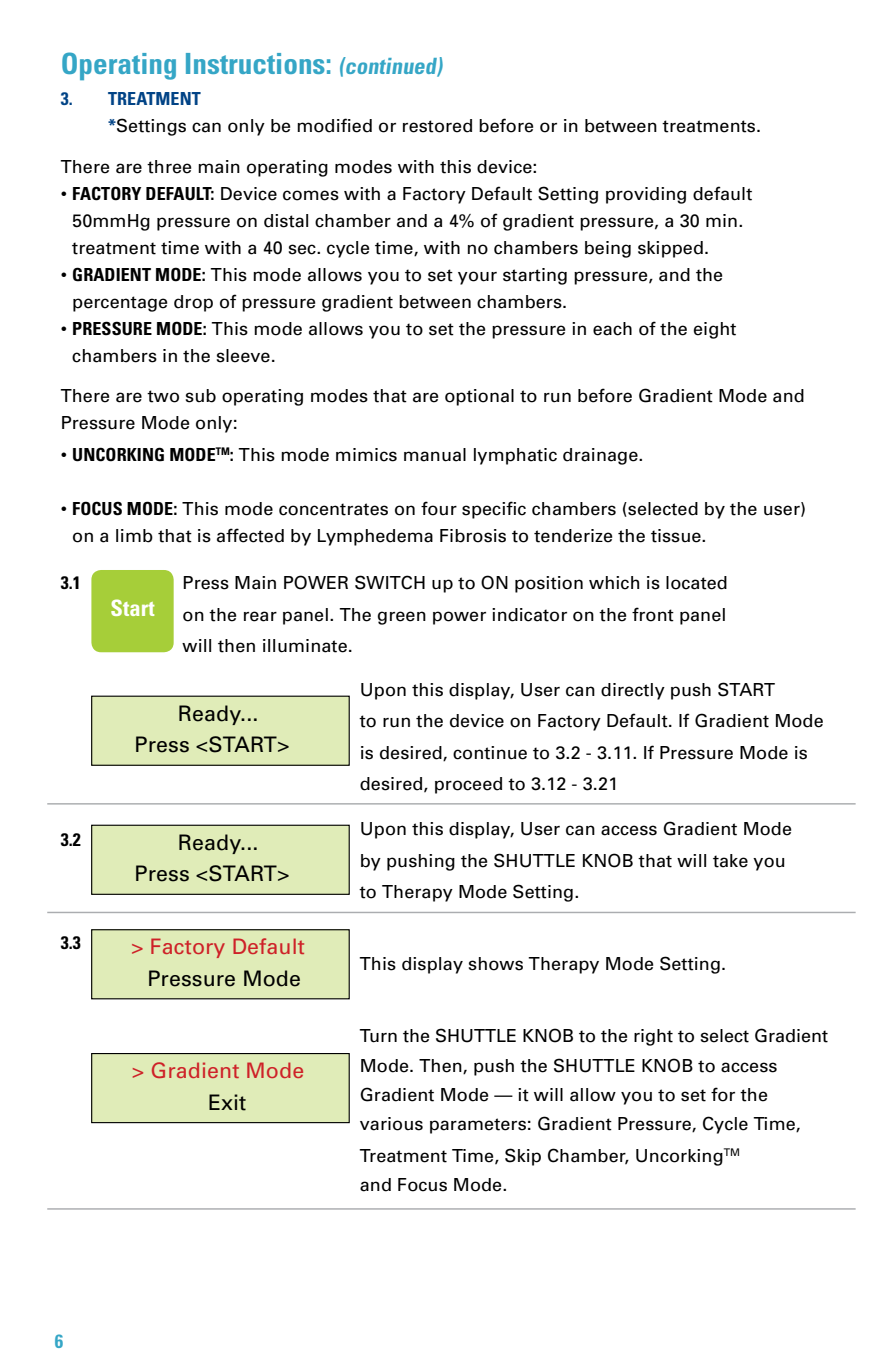
<style>
.page{position:relative;width:893px;height:1372px;background:#fff}
.page>*{position:absolute;margin:0;border:0;box-sizing:border-box;transform-origin:0 0}
.t1{font:700 condensed 29.25px "Univers";color:#35a6c6}
.t2{font:700 condensed 22.5px "Univers";letter-spacing:.005em;color:#fff}
.t3{font:21.38px/31.5px "Univers";letter-spacing:.005em;color:#000;text-align:center}
.t4{font:21.38px "Univers";letter-spacing:.005em;color:#ce2128}
.t5{font:700 condensed 19.12px "Univers";color:#35a6c6}
.t6{font:18px/27px "Univers";letter-spacing:.005em;color:#000}
.t7{font:700 condensed 18px "Univers";letter-spacing:.005em;color:#000}
.s1{font-size:22.5px}
.s2{font-weight:700;font-stretch:condensed;color:#014386}
.s3{font-weight:400;font-stretch:normal}
.s4{font-weight:700;font-stretch:condensed}
</style>
<div class="page">
<div style="left:91px;top:570px;width:83px;height:82px;background:#a6ce39;border-radius:10px"></div>
<hr style="left:47px;top:803px;width:809px;height:1px;background:#abadb0">
<hr style="left:47px;top:911px;width:809px;height:2px;background:#abadb0">
<hr style="left:47px;top:1208px;width:809px;height:1px;background:#abadb0">
<div style="left:92px;top:696px;width:257px;height:69px;background:#e0ecb8"></div>
<div style="left:91px;top:695px;width:259px;height:70px;border:1px solid #000"></div>
<div style="left:92px;top:825px;width:257px;height:69px;background:#e0ecb8"></div>
<div style="left:91px;top:824px;width:259px;height:70px;border:1px solid #000"></div>
<div style="left:92px;top:929px;width:257px;height:69px;background:#e0ecb8"></div>
<div style="left:91px;top:929px;width:259px;height:70px;border:1px solid #000"></div>
<div style="left:92px;top:1053px;width:257px;height:69px;background:#e0ecb8"></div>
<div style="left:91px;top:1052px;width:259px;height:71px;border:1px solid #000"></div>
<h1 class="t1" style="left:61px;top:45px;width:387px">OPERATING INSTRUCTIONS: <span class="s1">(CONTINUED)</span></h1>
<p class="t6" style="left:108px;top:85px;width:654px;text-indent:-47px"><span class="s2">3. TREATMENT<br>*</span>Settings can only be modified or restored before or in between treatments.</p>
<p class="t6" style="left:61px;top:152px;width:478px">There are three main operating modes with this device:</p>
<p class="t7" style="left:61px;top:182px;width:31px"><span class="s3">•</span> FACTORY</p>
<p class="t7" style="left:146px;top:182px;width:22px">DEFAULT</p>
<p class="t6" style="left:72px;top:179px;width:682px;text-indent:138px"><span class="s4">:</span> Device comes with a Factory Default Setting providing default<br>50mmHg pressure on distal chamber and a 4% of gradient pressure, a 30 min. treatment time with a 40 sec. cycle time, with no chambers being skipped.</p>
<p class="t7" style="left:61px;top:263px;width:34px"><span class="s3">•</span> GRADIENT</p>
<p class="t6" style="left:72px;top:260px;width:652px;text-indent:83px"><span class="s4">MODE:</span> This mode allows you to set your starting pressure, and the percentage drop of pressure gradient between chambers.</p>
<p class="t7" style="left:61px;top:317px;width:33px"><span class="s3">•</span> PRESSURE</p>
<p class="t6" style="left:72px;top:314px;width:666px;text-indent:84px"><span class="s4">MODE:</span> This mode allows you to set the pressure in each of the eight chambers in the sleeve.</p>
<p class="t6" style="left:61px;top:382px;width:745px">There are two sub operating modes that are optional to run before Gradient Mode and<br>Pressure Mode only:</p>
<p class="t7" style="left:61px;top:443px;width:34px"><span class="s3">•</span> UNCORKING</p>
<p class="t6" style="left:169px;top:440px;width:476px"><span class="s4">MODE</span><sup>TM</sup><span class="s4">:</span> This mode mimics manual lymphatic drainage.</p>
<p class="t6" style="left:72px;top:494px;width:735px;text-indent:-12px">• <span class="s4">FOCUS MODE:</span> This mode concentrates on four specific chambers (selected by the user) on a limb that is affected by Lymphedema Fibrosis to tenderize the tissue.</p>
<p class="t7" style="left:61px;top:571px;width:22px">3.1</p>
<p class="t6" style="left:183px;top:566px;width:547px;line-height:31.5px;text-align:justify">Press Main POWER SWITCH up to ON position which is located on the rear panel. The green power indicator on the front panel will then illuminate.</p>
<p class="t2" style="left:111px;top:594px;width:46px">START</p>
<p class="t7" style="left:61px;top:828px;width:22px">3.2</p>
<p class="t7" style="left:61px;top:931px;width:22px">3.3</p>
<p class="t3" style="left:135px;top:697px;width:156px">Ready...<br>Press &lt;START&gt;</p>
<p class="t3" style="left:135px;top:826px;width:156px">Ready...<br>Press &lt;START&gt;</p>
<p class="t4" style="left:131px;top:933px;width:175px">&gt; Factory Default</p>
<p class="t3" style="left:147px;top:962px;width:155px">Pressure Mode</p>
<p class="t4" style="left:132px;top:1057px;width:174px">&gt; Gradient Mode</p>
<p class="t3" style="left:208px;top:1085px;width:40px">Exit</p>
<p class="t6" style="left:360px;top:673px;width:465px;line-height:31.5px">Upon this display, User can directly push START<br>to run the device on Factory Default. If Gradient Mode is desired, continue to 3.2 - 3.11. If Pressure Mode is desired, proceed to 3.12 - 3.21</p>
<p class="t6" style="left:360px;top:812px;width:434px;line-height:31.5px">Upon this display, User can access Gradient Mode by pushing the SHUTTLE KNOB that will take you to Therapy Mode Setting.</p>
<p class="t6" style="left:360px;top:950px;width:368px">This display shows Therapy Mode Setting.</p>
<p class="t6" style="left:360px;top:1021px;width:470px;line-height:29.2px">Turn the SHUTTLE KNOB to the right to select Gradient Mode. Then, push the SHUTTLE KNOB to access Gradient Mode — it will allow you to set for the various parameters: Gradient Pressure, Cycle Time,</p>
<p class="t6" style="left:360px;top:1140px;width:382px;line-height:29.2px">Treatment Time, Skip Chamber, Uncorking<sup>TM </sup>and Focus Mode.</p>
<p class="t5" style="left:55px;top:1328px;width:10px">6</p>
</div>
